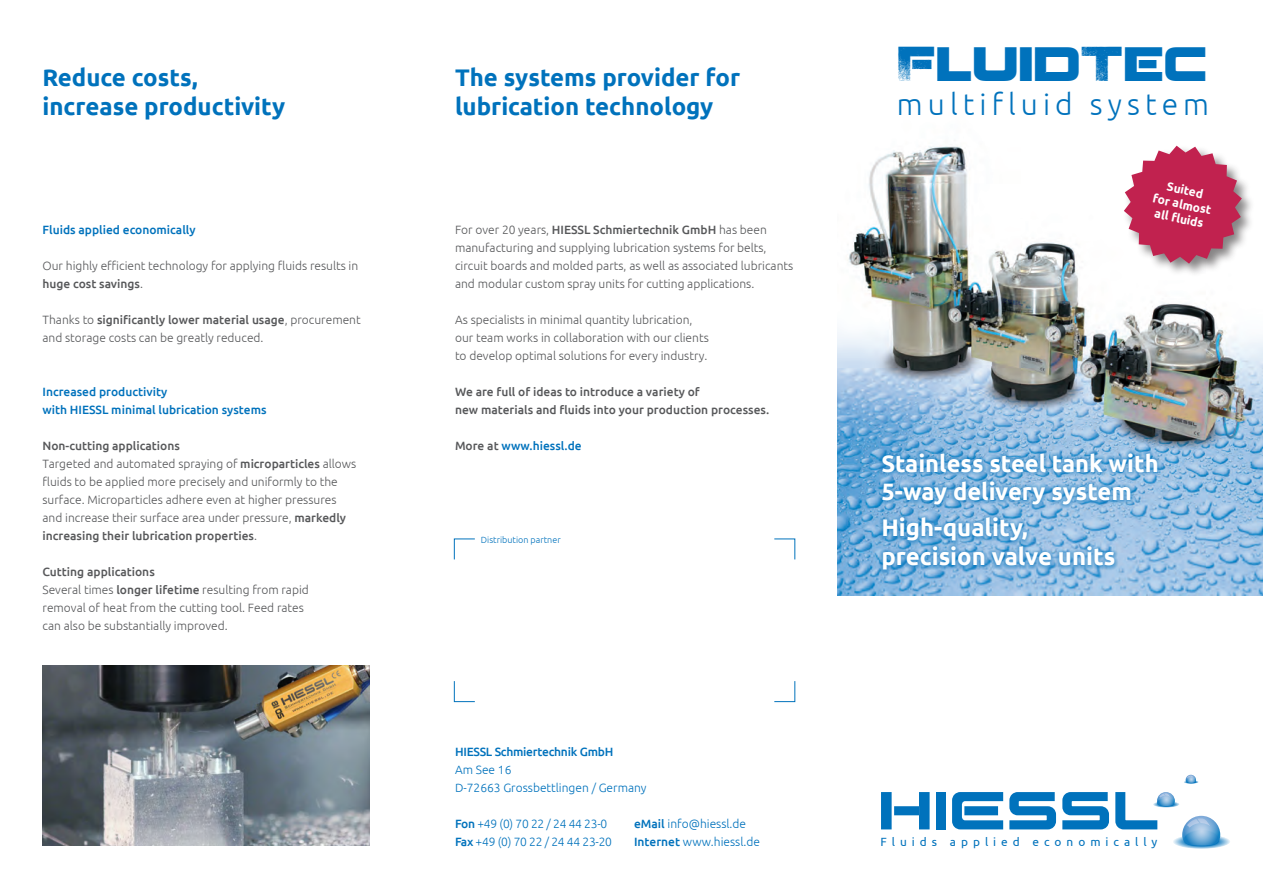
<style>
.page{position:relative;width:1263px;height:893px;background:#fff}
.page>*{position:absolute;margin:0;border:0;box-sizing:border-box;transform-origin:0 0}
.t1{font:48px "Coalition";letter-spacing:.03em;color:#0072bc}
.t2{font:300 30px "Ubuntu";letter-spacing:.17em;color:#0072bc}
.t3{font:700 24px/28.8px "Ubuntu";color:#0072bc}
.t4{font:700 24px/28.8px "Ubuntu";color:#fff}
.t5{font:700 23.7px/28.5px "Ubuntu";color:#fff}
.t6{font:300 12px/18px "Ubuntu";color:#57585a}
.t7{font:500 12px/18px "Ubuntu";color:#0072bc}
.t8{font:500 12px/18px "Ubuntu";color:#57585a}
.t9{font:300 12px/18px "Ubuntu";color:#0072bc}
.t10{font:300 12px/18px "Ubuntu";letter-spacing:-.02em;color:#0072bc}
.t11{font:700 12px/14.4px "Ubuntu";color:#fff;text-align:center}
.t12{font:500 12px "Ubuntu";letter-spacing:-.02em;color:#0072bc}
.t13{font:11.85px "Ubuntu";letter-spacing:.42em;color:#0072bc}
.t14{font:300 9px "Ubuntu";color:#0072bc}
.s1{font-weight:500}
.s2{color:#57585a}
</style>
<div class="page">
<img style="left:838px;top:146px;width:425px;height:449px">
<img style="left:43px;top:666px;width:327px;height:180px">
<div style="left:878px;top:449px;width:283px;height:125px;background:#0072bc;opacity:.94"></div>
<div style="left:1122px;top:144px;width:133px;height:133px;background:#231f20;opacity:.55"></div>
<svg style="left:1124px;top:146px;width:118px;height:118px"></svg>
<svg style="left:1062px;top:792px;width:47px;height:37px"></svg>
<svg style="left:1009px;top:792px;width:47px;height:37px"></svg>
<svg style="left:952px;top:792px;width:51px;height:37px"></svg>
<div style="left:936px;top:792px;width:10px;height:37px;background:#0072bc"></div>
<svg style="left:881px;top:792px;width:48px;height:37px"></svg>
<svg style="left:1184px;top:775px;width:15px;height:9px"></svg>
<svg style="left:1115px;top:792px;width:115px;height:57px"></svg>
<svg style="left:774px;top:681px;width:21px;height:21px"></svg>
<svg style="left:454px;top:681px;width:21px;height:21px"></svg>
<svg style="left:454px;top:538px;width:21px;height:22px"></svg>
<svg style="left:774px;top:538px;width:21px;height:22px"></svg>
<h3 class="t3" style="left:43px;top:63px;width:244px">Reduce costs, increase productivity</h3>
<h3 class="t3" style="left:455px;top:63px;width:287px">The systems provider for lubrication technology</h3>
<p class="t7" style="left:43px;top:220px;width:155px">Fluids applied economically</p>
<p class="t6" style="left:43px;top:256px;width:317px">Our highly efficient technology for applying fluids results in <span class="s1">huge cost savings</span>.</p>
<p class="t6" style="left:43px;top:310px;width:320px">Thanks to <span class="s1">significantly lower material usage</span>, procurement and storage costs can be greatly reduced.</p>
<p class="t7" style="left:43px;top:382px;width:226px">Increased productivity<br>with HIESSL minimal lubrication systems</p>
<p class="t6" style="left:43px;top:436px;width:315px"><span class="s1">Non-cutting applications<br></span>Targeted and automated spraying of <span class="s1">microparticles</span> allows fluids to be applied more precisely and uniformly to the surface. Microparticles adhere even at higher pressures and increase their surface area under pressure, <span class="s1">markedly increasing their lubrication properties</span>.</p>
<p class="t6" style="left:43px;top:562px;width:268px"><span class="s1">Cutting applications<br></span>Several times <span class="s1">longer lifetime</span> resulting from rapid removal of heat from the cutting tool. Feed rates can also be substantially improved.</p>
<p class="t6" style="left:455px;top:220px;width:340px">For over 20 years, <span class="s1">HIESSL Schmiertechnik GmbH</span> has been manufacturing and supplying lubrication systems for belts, circuit boards and molded parts, as well as associated lubricants and modular custom spray units for cutting applications.</p>
<p class="t6" style="left:455px;top:310px;width:255px">As specialists in minimal quantity lubrication, our team works in collaboration with our clients to develop optimal solutions for every industry.</p>
<p class="t8" style="left:455px;top:382px;width:316px">We are full of ideas to introduce a variety of<br>new materials and fluids into your production processes.</p>
<p class="t7" style="left:455px;top:436px;width:128px"><span class="s2">More at</span> www.hiessl.de</p>
<p class="t14" style="left:481px;top:534px;width:81px">Distribution partner</p>
<p class="t12" style="left:455px;top:744px;width:160px">HIESSL Schmiertechnik GmbH</p>
<p class="t9" style="left:455px;top:760px;width:193px">Am See 16<br>D-72663 Grossbettlingen / Germany</p>
<p class="t10" style="left:455px;top:814px;width:158px"><span class="s1">Fon</span> +49 (0) 70 22 / 24 44 23-0<br><span class="s1">Fax</span> +49 (0) 70 22 / 24 44 23-20</p>
<p class="t9" style="left:634px;top:814px;width:127px"><span class="s1">eMail</span> info@hiessl.de<br><span class="s1">Internet</span> www.hiessl.de</p>
<h1 class="t1" style="left:898px;top:32px;width:310px">FLUIDTEC</h1>
<h2 class="t2" style="left:897px;top:86px;width:314px">multifluid system</h2>
<p class="t11" style="left:1157px;top:177px;width:61px;rotate:12deg">Suited<br>for almost all fl uids</p>
<h3 class="t5" style="left:881px;top:449px;width:279px">Stainless steel tank with<br>5-way delivery system</h3>
<h3 class="t4" style="left:881px;top:513px;width:236px">High-quality, precision valve units</h3>
<p class="t13" style="left:880px;top:834px;width:278px">Fluids applied economically</p>
</div>
